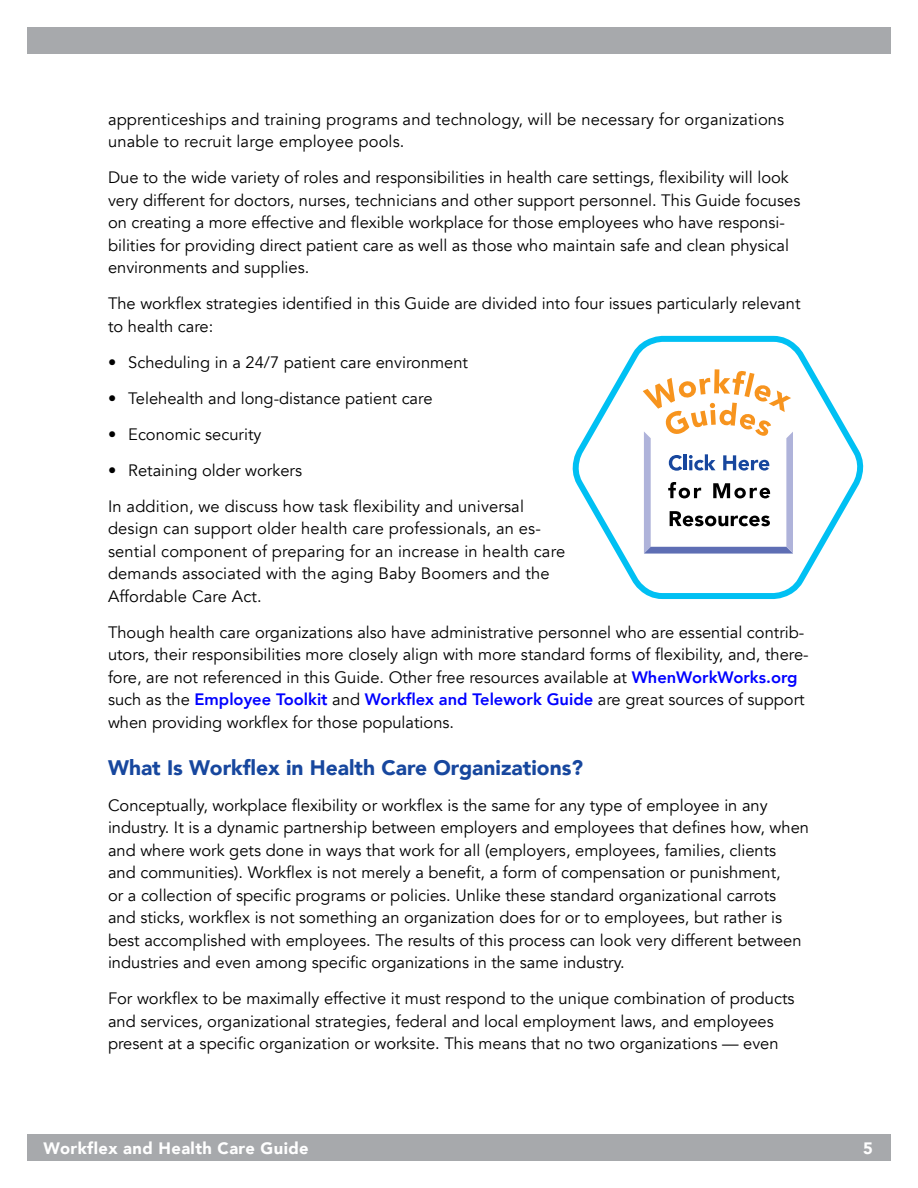
<style>
.page{position:relative;width:918px;height:1188px;background:#fff}
.page>*{position:absolute;margin:0;border:0;box-sizing:border-box;transform-origin:0 0}
.t1{font:900 21px "Avenir";color:#17479e}
.t2{font:16.5px/22.5px "Avenir";color:#000}
.t3{font:900 16.5px "Avenir";letter-spacing:.025em;color:#fff}
.s1{font-weight:800;color:#00f}
</style>
<div class="page">
<div style="left:27px;top:1134px;width:864px;height:27px;background:#a7a9ac"></div>
<div style="left:27px;top:27px;width:864px;height:27px;background:#a7a9ac"></div>
<svg style="left:572px;top:335px;width:292px;height:264px"></svg>
<svg style="left:643px;top:369px;width:150px;height:185px"></svg>
<p class="t2" style="left:108px;top:108px;width:678px">apprenticeships and training programs and technology, will be necessary for organizations unable to recruit large employee pools.</p>
<p class="t2" style="left:108px;top:166px;width:694px">Due to the wide variety of roles and responsibilities in health care settings, flexibility will look very different for doctors, nurses, technicians and other support personnel. This Guide focuses on creating a more effective and flexible workplace for those employees who have responsi&shy;bilities for providing direct patient care as well as those who maintain safe and clean physical environments and supplies.</p>
<p class="t2" style="left:108px;top:292px;width:694px">The workflex strategies identified in this Guide are divided into four issues particularly relevant to health care:</p>
<p class="t2" style="left:108px;top:351px;width:362px">• Scheduling in a 24/7 patient care environment</p>
<p class="t2" style="left:108px;top:387px;width:326px">• Telehealth and long-distance patient care</p>
<p class="t2" style="left:108px;top:423px;width:155px">• Economic security</p>
<p class="t2" style="left:108px;top:452px;width:417px;line-height:36px">• Retaining older workers<br>In addition, we discuss how task flexibility and universal</p>
<p class="t2" style="left:108px;top:517px;width:459px">design can support older health care professionals, an es&shy;sential component of preparing for an increase in health care demands associated with the aging Baby Boomers and the Affordable Care Act.</p>
<p class="t2" style="left:108px;top:621px;width:702px">Though health care organizations also have administrative personnel who are essential contrib&shy;utors, their responsibilities more closely align with more standard forms of flexibility, and, there&shy;fore, are not referenced in this Guide. Other free resources available at <span class="s1">WhenWorkWorks.org </span>such as the <span class="s1">Employee Toolkit</span> and <span class="s1">Workflex and Telework Guide</span> are great sources of support when providing workflex for those populations.</p>
<p class="t1" style="left:108px;top:749px;width:477px">What Is Workflex in Health Care Organizations?</p>
<p class="t2" style="left:108px;top:794px;width:703px">Conceptually, workplace flexibility or workflex is the same for any type of employee in any industry. It is a dynamic partnership between employers and employees that defines how, when and where work gets done in ways that work for all (employers, employees, families, clients<br>and communities). Workflex is not merely a benefit, a form of compensation or punishment,<br>or a collection of specific programs or policies. Unlike these standard organizational carrots<br>and sticks, workflex is not something an organization does for or to employees, but rather is best accomplished with employees. The results of this process can look very different between industries and even among specific organizations in the same industry.</p>
<p class="t2" style="left:108px;top:988px;width:688px">For workflex to be maximally effective it must respond to the unique combination of products and services, organizational strategies, federal and local employment laws, and employees present at a specific organization or worksite. This means that no two organizations — even</p>
<p class="t3" style="left:44px;top:1134px;width:267px">Workflex and Health Care Guide</p>
<p class="t3" style="left:863px;top:1134px;width:11px">5</p>
</div>
